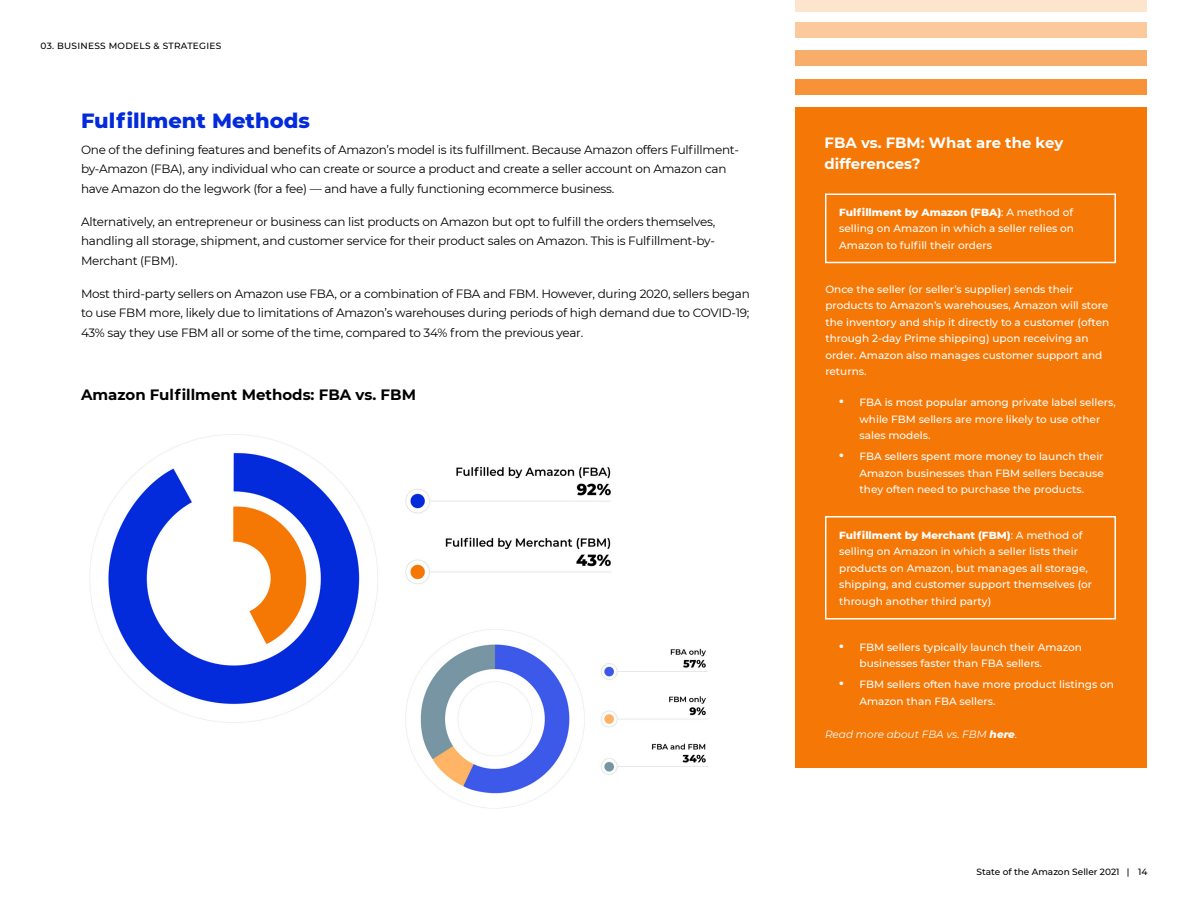
<style>
.page{position:relative;width:1188px;height:918px;background:#fff}
.page>*{position:absolute;margin:0;border:0;box-sizing:border-box;transform-origin:0 0}
.t1{font:800 21px "Montserrat";color:#042bdb}
.t2{font:700 15px "Montserrat";color:#000}
.t3{font:700 14.85px/21px "Montserrat";color:#fff}
.t4{font:12px/19.5px "Montserrat";letter-spacing:-.02em;color:#000;text-align:justify}
.t5{font:500 10.5px/16.5px "Montserrat";color:#fff}
.t6{font:italic 10.5px "Montserrat";color:#fff}
.t7{font:500 9px "Montserrat";letter-spacing:.005em;color:#000}
.t8{font:500 9px "Montserrat";letter-spacing:.03em;color:#000}
.s1{font-weight:800}
</style>
<div class="page">
<div style="left:795px;top:107px;width:352px;height:660px;background:#f57706"></div>
<div style="left:825px;top:194px;width:291px;height:69px;border:2px solid #fff"></div>
<div style="left:825px;top:516px;width:291px;height:104px;border:2px solid #fff"></div>
<img style="left:90px;top:434px;width:618px;height:375px">
<div style="left:795px;top:79px;width:352px;height:15px;background:#f79238"></div>
<div style="left:795px;top:50px;width:352px;height:16px;background:#f9ad6a"></div>
<div style="left:795px;top:23px;width:352px;height:15px;background:#fbc99b"></div>
<div style="left:795px;top:0;width:352px;height:12px;background:#fde4cd"></div>
<p class="t8" style="left:40px;top:40px;width:182px">03. BUSINESS MODELS &amp; STRATEGIES</p>
<h1 class="t1" style="left:81px;top:105px;width:230px">Fulfillment Methods</h1>
<p class="t4" style="left:81px;top:139px;width:660px;text-align:left">One of the defining features and benefits of Amazon’s model is its fulfillment. Because Amazon offers Fulfillment&shy;by-Amazon (FBA), any individual who can create or source a product and create a seller account on Amazon can have Amazon do the legwork (for a fee) — and have a fully functioning ecommerce business.</p>
<p class="t4" style="left:81px;top:211px;width:636px">Alternatively, an entrepreneur or business can list products on Amazon but opt to fulfill the orders themselves, handling all storage, shipment, and customer service for their product sales on Amazon. This is Fulfillment-by-Merchant (FBM).</p>
<p class="t4" style="left:81px;top:283px;width:670px">Most third-party sellers on Amazon use FBA, or a combination of FBA and FBM. However, during 2020, sellers began to use FBM more, likely due to limitations of Amazon’s warehouses during periods of high demand due to COVID-19; 43% say they use FBM all or some of the time, compared to 34% from the previous year.</p>
<h2 class="t2" style="left:81px;top:384px;width:336px">Amazon Fulfillment Methods: FBA vs. FBM</h2>
<h3 class="t3" style="left:825px;top:132px;width:240px">FBA vs. FBM: What are the key differences?</h3>
<p class="t5" style="left:839px;top:203px;width:236px;text-align:justify"><span class="s1">Fulfillment by Amazon (FBA)</span>: A method of selling on Amazon in which a seller relies on Amazon to fulfill their orders</p>
<p class="t5" style="left:825px;top:281px;width:285px">Once the seller (or seller’s supplier) sends their products to Amazon’s warehouses, Amazon will store the inventory and ship it directly to a customer (often through 2-day Prime shipping) upon receiving an order. Amazon also manages customer support and returns.</p>
<p class="t5" style="left:860px;top:394px;width:258px">FBA is most popular among private label sellers, while FBM sellers are more likely to use other sales models.</p>
<p class="t5" style="left:860px;top:448px;width:246px;text-align:justify">FBA sellers spent more money to launch their Amazon businesses than FBM sellers because they often need to purchase the products.</p>
<p class="t5" style="left:839px;top:527px;width:254px"><span class="s1">Fulfillment by Merchant (FBM)</span>: A method of selling on Amazon in which a seller lists their products on Amazon, but manages all storage, shipping, and customer support themselves (or through another third party)</p>
<p class="t5" style="left:860px;top:638px;width:224px">FBM sellers typically launch their Amazon businesses faster than FBA sellers.</p>
<p class="t5" style="left:860px;top:676px;width:256px">FBM sellers often have more product listings on<br>Amazon than FBA sellers.</p>
<p class="t6" style="left:825px;top:727px;width:194px">Read more about FBA vs. FBM <span class="s1">here</span>.</p>
<p class="t7" style="left:977px;top:865px;width:172px">State of the Amazon Seller 2021 | 14</p>
</div>
